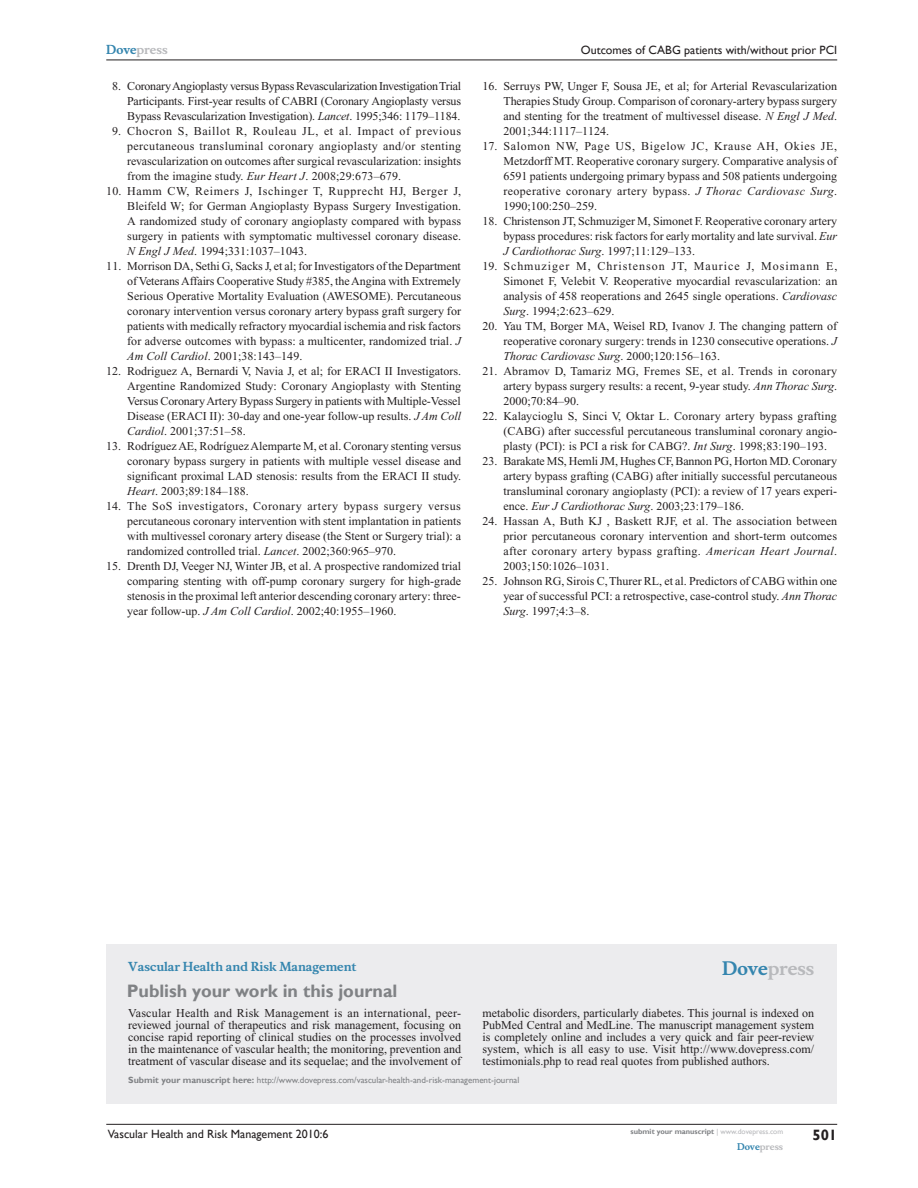
<style>
.page{position:relative;width:918px;height:1188px;background:#fff}
.page>*{position:absolute;margin:0;border:0;box-sizing:border-box;transform-origin:0 0}
.t1{font:700 18px "Gill Sans";color:#808285}
.t2{font:700 18px "Musee";color:#b8b9bc}
.t3{font:700 15px "Gill Sans";color:#231f20}
.t4{font:12px/15px "Times New Roman";color:#231f20;text-align:justify}
.t5{font:12px "Gill Sans";color:#231f20}
.t6{font:700 12px "Musee";color:#3485ae}
.t7{font:700 12px "Musee";color:#b8b9bc}
.t8{font:9px "Gill Sans";color:#808285}
.t9{font:700 9px "Musee";color:#b8b9bc}
.t10{font:700 7.5px "Gill Sans";color:#808285}
.s1{color:#3485ae}
.s2{font-style:italic}
.s3{font-weight:700}
.s4{font-weight:400;color:#b8b9bc}
</style>
<div class="page">
<div style="left:106px;top:944px;width:731px;height:159px;background:#ececee"></div>
<hr style="left:106px;top:1124px;width:731px;height:1px;background:#231f20">
<hr style="left:106px;top:60px;width:731px;height:1px;background:#231f20">
<p class="t7" style="left:106px;top:43px;width:63px"><span class="s1">Dove</span>press</p>
<p class="t4" style="left:127px;top:79px;width:335px;text-indent:-15px">8. Coronary Angioplasty versus Bypass Revascularization Investigation Trial Participants. First-year results of CABRI (Coronary Angioplasty versus Bypass Revascularization Investigation). <span class="s2">Lancet</span>. 1995;346: 1179–1184.</p>
<p class="t4" style="left:127px;top:124px;width:335px;text-indent:-15px">9. Chocron S, Baillot R, Rouleau JL, et al. Impact of previous percutaneous transluminal coronary angioplasty and/or stenting revascularization on outcomes after surgical revascularization: insights from the imagine study. <span class="s2">Eur Heart J</span>. 2008;29:673–679.</p>
<p class="t4" style="left:127px;top:184px;width:335px;text-indent:-21px">10. Hamm CW, Reimers J, Ischinger T, Rupprecht HJ, Berger J, Bleifeld W; for German Angioplasty Bypass Surgery Investigation.<br>A randomized study of coronary angioplasty compared with bypass surgery in patients with symptomatic multivessel coronary disease.<br><span class="s2">N Engl J Med</span>. 1994;331:1037–1043.</p>
<p class="t4" style="left:127px;top:259px;width:335px;text-indent:-21px">11. Morrison DA, Sethi G, Sacks J, et al; for Investigators of the Department of Veterans Affairs Cooperative Study #385, the Angina with Extremely Serious Operative Mortality Evaluation (AWESOME). Percutaneous coronary intervention versus coronary artery bypass graft surgery for patients with medically refractory myocardial ischemia and risk factors for adverse outcomes with bypass: a multicenter, randomized trial. <span class="s2">J Am Coll Cardiol</span>. 2001;38:143–149.</p>
<p class="t4" style="left:127px;top:364px;width:335px;text-indent:-21px">12. Rodriguez A, Bernardi V, Navia J, et al; for ERACI II Investigators.<br>Argentine Randomized Study: Coronary Angioplasty with Stenting Versus Coronary Artery Bypass Surgery in patients with Multiple-Vessel Disease (ERACI II): 30-day and one-year follow-up results. <span class="s2">J Am Coll Cardiol</span>. 2001;37:51–58.</p>
<p class="t4" style="left:127px;top:439px;width:335px;text-indent:-21px">13. Rodríguez AE, Rodríguez Alemparte M, et al. Coronary stenting versus coronary bypass surgery in patients with multiple vessel disease and significant proximal LAD stenosis: results from the ERACI II study.<br><span class="s2">Heart</span>. 2003;89:184–188.</p>
<p class="t4" style="left:127px;top:499px;width:335px;text-indent:-21px">14. The SoS investigators, Coronary artery bypass surgery versus percutaneous coronary intervention with stent implantation in patients with multivessel coronary artery disease (the Stent or Surgery trial): a randomized controlled trial. <span class="s2">Lancet</span>. 2002;360:965–970.</p>
<p class="t4" style="left:127px;top:559px;width:335px;text-indent:-21px">15. Drenth DJ, Veeger NJ, Winter JB, et al. A prospective randomized trial comparing stenting with off-pump coronary surgery for high-grade stenosis in the proximal left anterior descending coronary artery: three&shy;year follow-up. <span class="s2">J Am Coll Cardiol</span>. 2002;40:1955–1960.</p>
<p class="t5" style="left:581px;top:43px;width:258px">Outcomes of CABG patients with/without prior PCI</p>
<p class="t4" style="left:503px;top:79px;width:335px;text-indent:-21px">16. Serruys PW, Unger F, Sousa JE, et al; for Arterial Revascularization Therapies Study Group. Comparison of coronary-artery bypass surgery and stenting for the treatment of multivessel disease. <span class="s2">N Engl J Med</span>.<br>2001;344:1117–1124.</p>
<p class="t4" style="left:503px;top:139px;width:335px;text-indent:-21px">17. Salomon NW, Page US, Bigelow JC, Krause AH, Okies JE, Metzdorff MT. Reoperative coronary surgery. Comparative analysis of 6591 patients undergoing primary bypass and 508 patients undergoing reoperative coronary artery bypass. <span class="s2">J Thorac Cardiovasc Surg</span>.<br>1990;100:250–259.</p>
<p class="t4" style="left:503px;top:214px;width:335px;text-indent:-21px">18. Christenson JT, Schmuziger M, Simonet F. Reoperative coronary artery bypass procedures: risk factors for early mortality and late survival. <span class="s2">Eur J Cardiothorac Surg</span>. 1997;11:129–133.</p>
<p class="t4" style="left:503px;top:259px;width:335px;text-indent:-21px">19. Schmuziger M, Christenson JT, Maurice J, Mosimann E, Simonet F, Velebit V. Reoperative myocardial revascularization: an analysis of 458 reoperations and 2645 single operations. <span class="s2">Cardiovasc Surg</span>. 1994;2:623–629.</p>
<p class="t4" style="left:503px;top:319px;width:335px;text-indent:-21px">20. Yau TM, Borger MA, Weisel RD, Ivanov J. The changing pattern of reoperative coronary surgery: trends in 1230 consecutive operations. <span class="s2">J Thorac Cardiovasc Surg</span>. 2000;120:156–163.</p>
<p class="t4" style="left:503px;top:364px;width:335px;text-indent:-21px">21. Abramov D, Tamariz MG, Fremes SE, et al. Trends in coronary artery bypass surgery results: a recent, 9-year study. <span class="s2">Ann Thorac Surg</span>.<br>2000;70:84–90.</p>
<p class="t4" style="left:503px;top:409px;width:335px;text-indent:-21px">22. Kalaycioglu S, Sinci V, Oktar L. Coronary artery bypass grafting (CABG) after successful percutaneous transluminal coronary angio&shy;plasty (PCI): is PCI a risk for CABG?. <span class="s2">Int Surg</span>. 1998;83:190–193.</p>
<p class="t4" style="left:503px;top:454px;width:335px;text-indent:-21px">23. Barakate MS, Hemli JM, Hughes CF, Bannon PG, Horton MD. Coronary artery bypass grafting (CABG) after initially successful percutaneous transluminal coronary angioplasty (PCI): a review of 17 years experi&shy;ence. <span class="s2">Eur J Cardiothorac Surg</span>. 2003;23:179–186.</p>
<p class="t4" style="left:503px;top:514px;width:335px;text-indent:-21px">24. Hassan A, Buth KJ , Baskett RJF, et al. The association between prior percutaneous coronary intervention and short-term outcomes after coronary artery bypass grafting. <span class="s2">American Heart Journal</span>.<br>2003;150:1026–1031.</p>
<p class="t4" style="left:503px;top:574px;width:335px;text-indent:-21px">25. Johnson RG, Sirois C, Thurer RL, et al. Predictors of CABG within one year of successful PCI: a retrospective, case-control study. <span class="s2">Ann Thorac Surg</span>. 1997;4:3–8.</p>
<p class="t6" style="left:128px;top:959px;width:230px">Vascular Health and Risk Management</p>
<h1 class="t1" style="left:127px;top:980px;width:272px">Publish your work in this journal</h1>
<p class="t6" style="left:128px;top:959px;width:125px">Open Access Surgery</p>
<h1 class="t2" style="left:722px;top:958px;width:94px"><span class="s1">Dove</span>press</h1>
<p class="t4" style="left:128px;top:1007px;width:335px;line-height:12px">Open Access Surgery is an international, peer-reviewed, open acc ss journal that focuses on all aspect of su gical procedures and interven&shy;ti s. Patient care a ound the per -operative period and patient outc m s post surgery are k y topics. All grades of surgery f om minor cosmetic interventions to majo surgical procedures are covered. Novel techniques</p>
<p class="t4" style="left:482px;top:1006px;width:333px">and the utilization of new nstruments and materials, including implants</p>
<p class="t4" style="left:128px;top:1007px;width:334px;line-height:12px">Vascular Health and Risk Management is an international, peer&shy;reviewed journal of therapeutics and risk management, focusing on concise rapid reporting of clinical studies on the processes involved in the maintenance of vascular health; the monitoring, prevention and treatment of vascular disease and its sequelae; and the involvement of</p>
<p class="t4" style="left:482px;top:1007px;width:333px;line-height:12px">metabolic disorders, particularly diabetes. This journal is indexed on PubMed Central and MedLine. The manuscript management system is completely online and includes a very quick and fair peer-review system, which is all easy to use. Visit http://www.dovepress.com/ testimonials.php to read real quotes from published authors.</p>
<p class="t4" style="left:482px;top:1018px;width:333px">and prostheses that optimize outcom s co stitute major ar as of inter st.</p>
<p class="t4" style="left:482px;top:1030px;width:333px">The manuscript ma agement syst m is completely online and includes a</p>
<p class="t4" style="left:482px;top:1042px;width:320px">very quick and fair peer-review system. Visit http://www.dovepressco</p>
<p class="t4" style="left:599px;top:1054px;width:169px">real quotes from published authors.</p>
<p class="t4" style="left:282px;top:1018px;width:6px">s</p>
<p class="t4" style="left:312px;top:1018px;width:5px">r</p>
<p class="t4" style="left:282px;top:1018px;width:6px">s</p>
<p class="t4" style="left:312px;top:1018px;width:5px">r</p>
<p class="t4" style="left:282px;top:1018px;width:6px">s</p>
<p class="t4" style="left:312px;top:1018px;width:5px">r</p>
<p class="t4" style="left:140px;top:1030px;width:7px">n</p>
<p class="t4" style="left:277px;top:1030px;width:5px">i</p>
<p class="t4" style="left:435px;top:1030px;width:22px">o e</p>
<p class="t4" style="left:140px;top:1030px;width:7px">n</p>
<p class="t4" style="left:277px;top:1030px;width:5px">i</p>
<p class="t4" style="left:435px;top:1030px;width:22px">o e</p>
<p class="t4" style="left:140px;top:1030px;width:7px">n</p>
<p class="t4" style="left:277px;top:1030px;width:5px">i</p>
<p class="t4" style="left:435px;top:1030px;width:22px">o e</p>
<p class="t4" style="left:790px;top:1042px;width:13px">co</p>
<p class="t4" style="left:790px;top:1042px;width:13px">co</p>
<p class="t8" style="left:128px;top:1075px;width:393px"><span class="s3">Submit your manuscript here:</span> http://www.dovepress.com/vascular-health-and-risk-management-journal</p>
<p class="t8" style="left:357px;top:1075px;width:104px">open- ccess-surgery-journal</p>
<p class="t5" style="left:108px;top:1127px;width:222px">Vascular Health and Risk Management 2010:6</p>
<p class="t10" style="left:631px;top:1127px;width:154px">submit your manuscript <span class="s4">| www.dovepress.com</span></p>
<p class="t9" style="left:737px;top:1141px;width:48px"><span class="s1">Dove</span>press</p>
<p class="t3" style="left:812px;top:1126px;width:26px">501</p>
</div>
